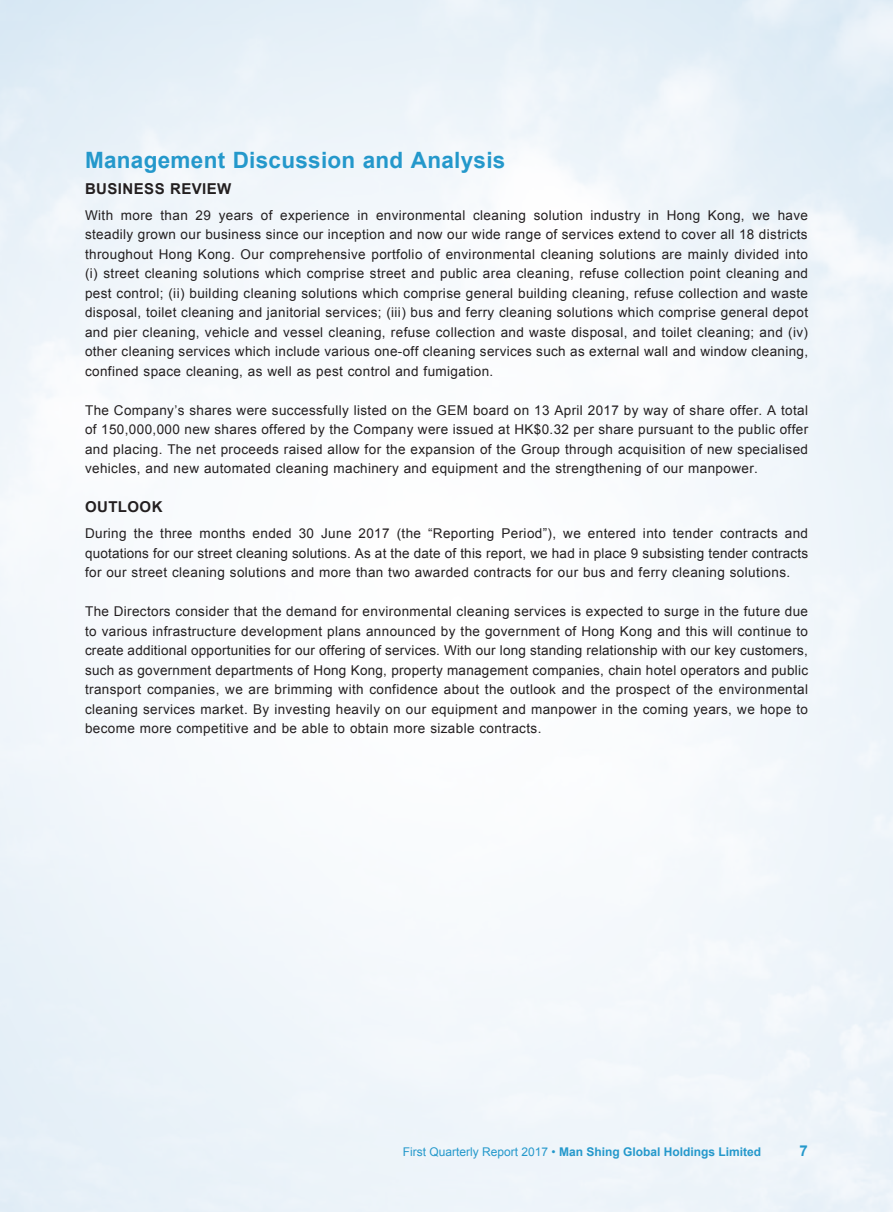
<style>
.page{position:relative;width:893px;height:1212px;background:#fff}
.page>*{position:absolute;margin:0;border:0;box-sizing:border-box;transform-origin:0 0}
.t1{font:700 22.5px "Arial";letter-spacing:.015em;color:#2498cb}
.t2{font:700 15px "Arial";letter-spacing:.03em;color:#231f20}
.t3{font:700 15px "Arial";color:#2498cb}
.t4{font:13.5px/19.5px "Arial";letter-spacing:.03em;color:#231f20;text-align:justify}
.t5{font:700 12px "Arial";color:#2498cb}
.s1{font-weight:400}
</style>
<div class="page">
<h1 class="t1" style="left:85px;top:145px;width:422px">Management Discussion and Analysis</h1>
<p class="t2" style="left:85px;top:179px;width:148px">BUSINESS REVIEW</p>
<p class="t4" style="left:85px;top:206px;width:725px">With more than 29 years of experience in environmental cleaning solution industry in Hong Kong, we have steadily grown our business since our inception and now our wide range of services extend to cover all 18 districts throughout Hong Kong. Our comprehensive portfolio of environmental cleaning solutions are mainly divided into (i) street cleaning solutions which comprise street and public area cleaning, refuse collection point cleaning and pest control; (ii) building cleaning solutions which comprise general building cleaning, refuse collection and waste disposal, toilet cleaning and janitorial services; (iii) bus and ferry cleaning solutions which comprise general depot and pier cleaning, vehicle and vessel cleaning, refuse collection and waste disposal, and toilet cleaning; and (iv) other cleaning services which include various one-off cleaning services such as external wall and window cleaning, confined space cleaning, as well as pest control and fumigation.</p>
<p class="t4" style="left:85px;top:400px;width:725px">The Company’s shares were successfully listed on the GEM board on 13 April 2017 by way of share offer. A total of 150,000,000 new shares offered by the Company were issued at HK$0.32 per share pursuant to the public offer and placing. The net proceeds raised allow for the expansion of the Group through acquisition of new specialised vehicles, and new automated cleaning machinery and equipment and the strengthening of our manpower.</p>
<p class="t2" style="left:85px;top:497px;width:79px">OUTLOOK</p>
<p class="t4" style="left:85px;top:524px;width:724px">During the three months ended 30 June 2017 (the “Reporting Period”), we entered into tender contracts and quotations for our street cleaning solutions. As at the date of this report, we had in place 9 subsisting tender contracts for our street cleaning solutions and more than two awarded contracts for our bus and ferry cleaning solutions.</p>
<p class="t4" style="left:85px;top:602px;width:725px">The Directors consider that the demand for environmental cleaning services is expected to surge in the future due to various infrastructure development plans announced by the government of Hong Kong and this will continue to create additional opportunities for our offering of services. With our long standing relationship with our key customers, such as government departments of Hong Kong, property management companies, chain hotel operators and public transport companies, we are brimming with confidence about the outlook and the prospect of the environmental cleaning services market. By investing heavily on our equipment and manpower in the coming years, we hope to become more competitive and be able to obtain more sizable contracts.</p>
<p class="t5" style="left:403px;top:1144px;width:360px"><span class="s1">First Quarterly Report 2017 •</span> Man Shing Global Holdings Limited</p>
<p class="t3" style="left:800px;top:1140px;width:10px">7</p>
</div>
